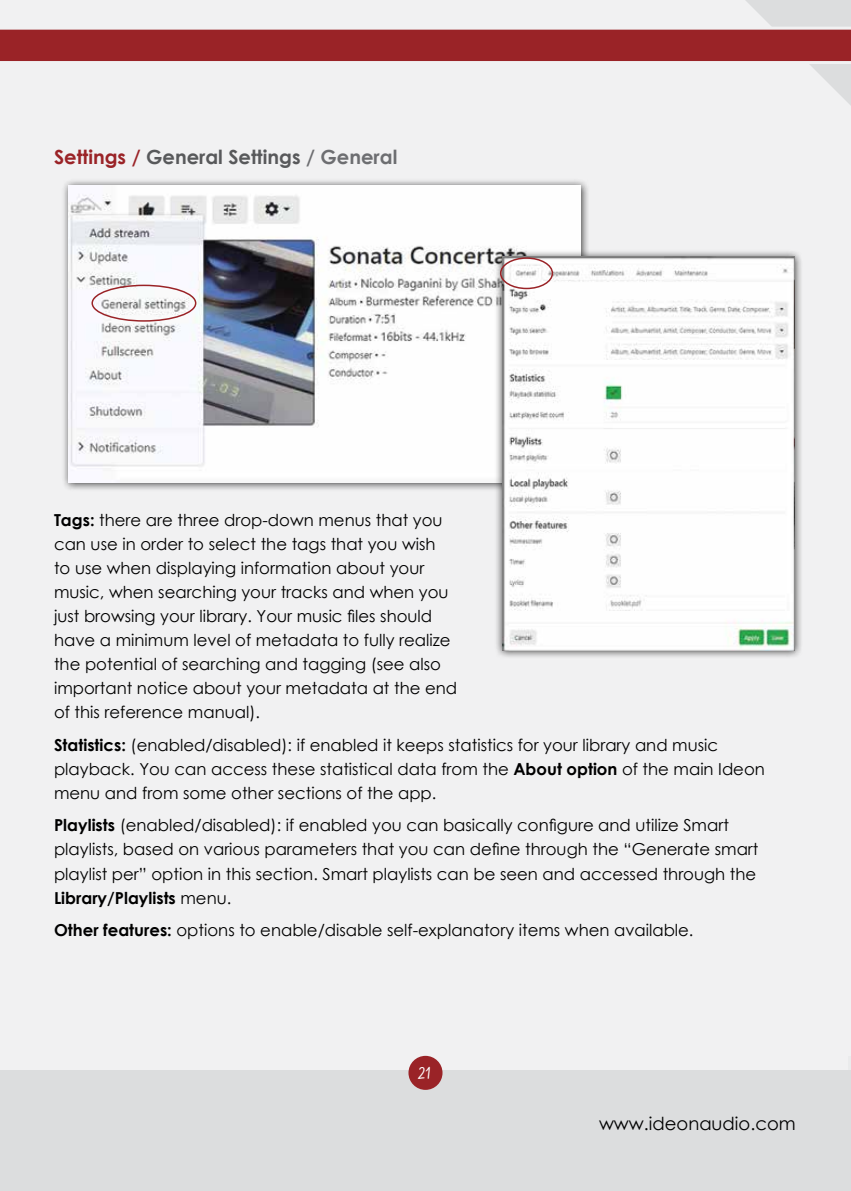
<style>
.page{position:relative;width:851px;height:1191px;background:#fff}
.page>*{position:absolute;margin:0;border:0;box-sizing:border-box;transform-origin:0 0}
.t1{font:700 19.5px "Century Gothic";color:#58595b}
.t2{font:18px "Century Gothic";color:#000}
.t3{font:18px "Gunny Manual";color:#fff}
.t4{font:16.5px/24px "Century Gothic";color:#000}
.s1{color:#9a2327}
.s2{color:#6d6e71}
.s3{font-weight:700}
</style>
<div class="page">
<div style="left:0;top:0;width:850px;height:1191px;background:#f1f1f2"></div>
<div style="left:0;top:1069px;width:850px;height:122px;background:#dcddde"></div>
<svg style="left:0;top:0;width:850px;height:104px"></svg>
<div style="left:408px;top:1055px;width:34px;height:34px;background:#9a2327;border-radius:50%"></div>
<div style="left:61px;top:178px;width:529px;height:313px;background:#000;opacity:.75"></div>
<img style="left:69px;top:186px;width:511px;height:297px">
<div style="left:91px;top:285px;width:105px;height:37px;border:2px solid #9a2327;border-radius:50%"></div>
<div style="left:494px;top:249px;width:309px;height:410px;background:#000;opacity:.75"></div>
<img style="left:502px;top:257px;width:292px;height:393px">
<div style="left:500px;top:257px;width:53px;height:32px;border:2px solid #9a2327;border-radius:50%"></div>
<p class="t1" style="left:54px;top:142px;width:345px"><span class="s1">Settings /</span> General Settings <span class="s2">/ General</span></p>
<p class="t4" style="left:54px;top:508px;width:404px"><span class="s3">Tags:</span> there are three drop-down menus that you can use in order to select the tags that you wish<br>to use when displaying information about your music, when searching your tracks and when you just browsing your library. Your music files should have a minimum level of metadata to fully realize the potential of searching and tagging (see also important notice about your metadata at the end of this reference manual).</p>
<p class="t4" style="left:54px;top:732px;width:712px"><span class="s3">Statistics:</span> (enabled/disabled): if enabled it keeps statistics for your library and music playback. You can access these statistical data from the <span class="s3">About option</span> of the main Ideon menu and from some other sections of the app.</p>
<p class="t4" style="left:54px;top:813px;width:706px"><span class="s3">Playlists</span> (enabled/disabled): if enabled you can basically configure and utilize Smart playlists, based on various parameters that you can define through the “Generate smart playlist per” option in this section. Smart playlists can be seen and accessed through the <span class="s3">Library/Playlists</span> menu.</p>
<p class="t4" style="left:54px;top:917px;width:641px"><span class="s3">Other features:</span> options to enable/disable self-explanatory items when available.</p>
<p class="t3" style="left:418px;top:1061px;width:14px">21</p>
<p class="t2" style="left:599px;top:1111px;width:198px">www.ideonaudio.com</p>
</div>
